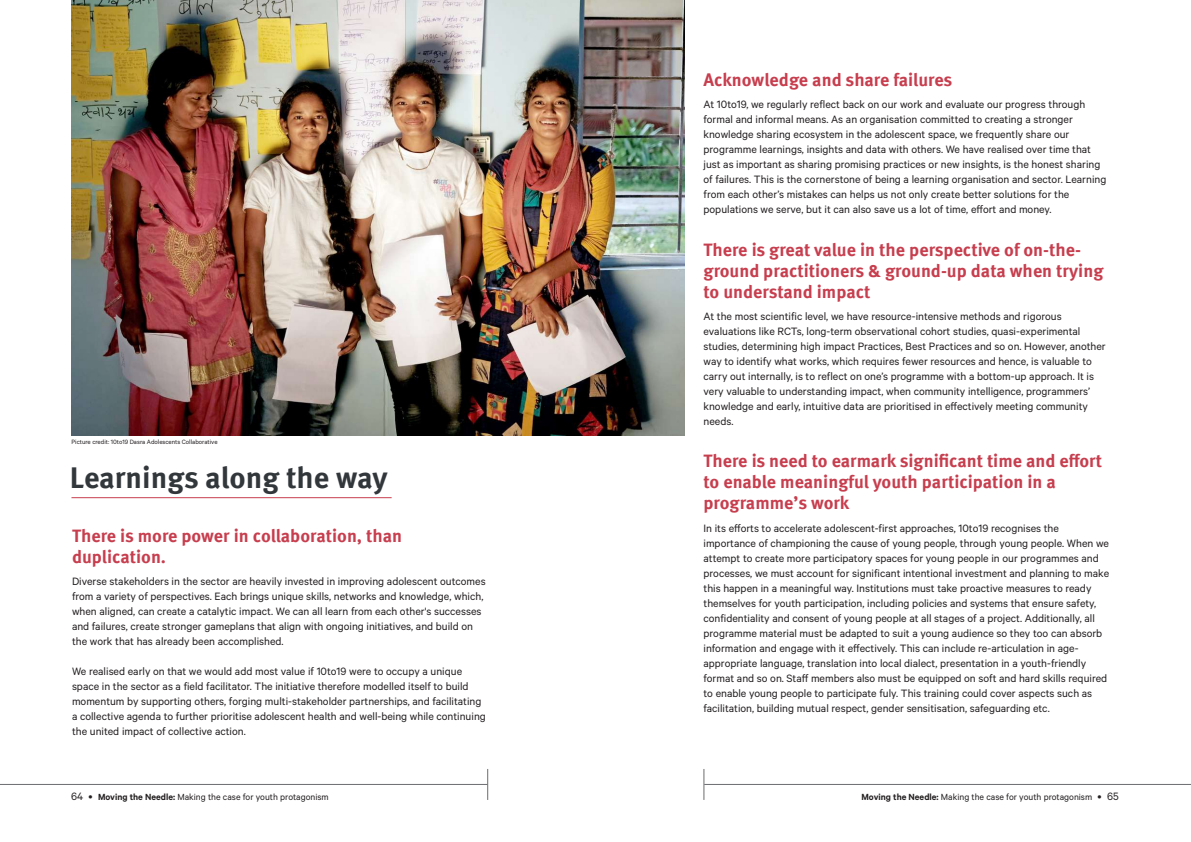
<style>
.page{position:relative;width:1191px;height:842px;background:#fff}
.page>*{position:absolute;margin:0;border:0;box-sizing:border-box;transform-origin:0 0}
.t1{font:700 30px "Meta Pro";color:#32373b}
.t2{font:700 18px/21px "Meta Pro";color:#c73e4e}
.t3{font:12px/15px "Calibre";color:#231f20}
.t4{font:10px "Calibre";color:#231f20}
.t5{font:7px "Calibre";color:#231f20}
.s1{font-size:12px}
.s2{font-weight:600}
</style>
<div class="page">
<img style="left:72px;top:0;width:612px;height:436px">
<hr style="left:71px;top:497px;width:321px;height:1px;background:#c73e4e">
<hr style="left:0;top:784px;width:487px;height:1px;background:#6c6d70">
<hr style="left:487px;top:769px;width:1px;height:31px;background:#6c6d70">
<hr style="left:703px;top:769px;width:1px;height:31px;background:#6c6d70">
<hr style="left:704px;top:784px;width:487px;height:1px;background:#6c6d70">
<p class="t5" style="left:71px;top:438px;width:148px">Picture credit: 10to19 Dasra Adolescents Collaborative</p>
<h1 class="t1" style="left:70px;top:454px;width:319px">Learnings along the way</h1>
<h2 class="t2" style="left:72px;top:524px;width:332px">There is more power in collaboration, than duplication.</h2>
<p class="t3" style="left:72px;top:574px;width:415px">Diverse stakeholders in the sector are heavily invested in improving adolescent outcomes from a variety of perspectives. Each brings unique skills, networks and knowledge, which, when aligned, can create a catalytic impact. We can all learn from each other's successes and failures, create stronger gameplans that align with ongoing initiatives, and build on the work that has already been accomplished.</p>
<p class="t3" style="left:72px;top:663px;width:415px">We realised early on that we would add most value if 10to19 were to occupy a unique space in the sector as a field facilitator. The initiative therefore modelled itself to build momentum by supporting others, forging multi-stakeholder partnerships, and facilitating a collective agenda to further prioritise adolescent health and well-being while continuing the united impact of collective action.</p>
<h2 class="t2" style="left:703px;top:68px;width:250px">Acknowledge and share failures</h2>
<p class="t3" style="left:703px;top:96px;width:404px">At 10to19, we regularly reflect back on our work and evaluate our progress through formal and informal means. As an organisation committed to creating a stronger knowledge sharing ecosystem in the adolescent space, we frequently share our programme learnings, insights and data with others. We have realised over time that just as important as sharing promising practices or new insights, is the honest sharing of failures. This is the cornerstone of being a learning organisation and sector. Learning from each other’s mistakes can helps us not only create better solutions for the populations we serve, but it can also save us a lot of time, effort and money.</p>
<h2 class="t2" style="left:703px;top:238px;width:401px">There is great value in the perspective of on-the&shy;ground practitioners &amp; ground-up data when trying to understand impact</h2>
<p class="t3" style="left:703px;top:308px;width:404px">At the most scientific level, we have resource-intensive methods and rigorous evaluations like RCTs, long-term observational cohort studies, quasi-experimental studies, determining high impact Practices, Best Practices and so on. However, another way to identify what works, which requires fewer resources and hence, is valuable to carry out internally, is to reflect on one’s programme with a bottom-up approach. It is very valuable to understanding impact, when community intelligence, programmers’ knowledge and early, intuitive data are prioritised in effectively meeting community needs.</p>
<h2 class="t2" style="left:703px;top:449px;width:400px">There is need to earmark significant time and effort to enable meaningful youth participation in a programme’s work</h2>
<p class="t3" style="left:703px;top:520px;width:407px">In its efforts to accelerate adolescent-first approaches, 10to19 recognises the importance of championing the cause of young people, through young people. When we attempt to create more participatory spaces for young people in our programmes and processes, we must account for significant intentional investment and planning to make this happen in a meaningful way. Institutions must take proactive measures to ready themselves for youth participation, including policies and systems that ensure safety, confidentiality and consent of young people at all stages of a project. Additionally, all programme material must be adapted to suit a young audience so they too can absorb information and engage with it effectively. This can include re-articulation in age&shy;appropriate language, translation into local dialect, presentation in a youth-friendly format and so on. Staff members also must be equipped on soft and hard skills required to enable young people to participate fuly. This training could cover aspects such as facilitation, building mutual respect, gender sensitisation, safeguarding etc.</p>
<p class="t4" style="left:71px;top:791px;width:259px"><span class="s1">64 •</span> <span class="s2">Moving the Needle:</span> Making the case for youth protagonism</p>
<p class="t4" style="left:861px;top:791px;width:259px"><span class="s2">Moving the Needle:</span> Making the case for youth protagonism <span class="s1">• 65</span></p>
</div>
